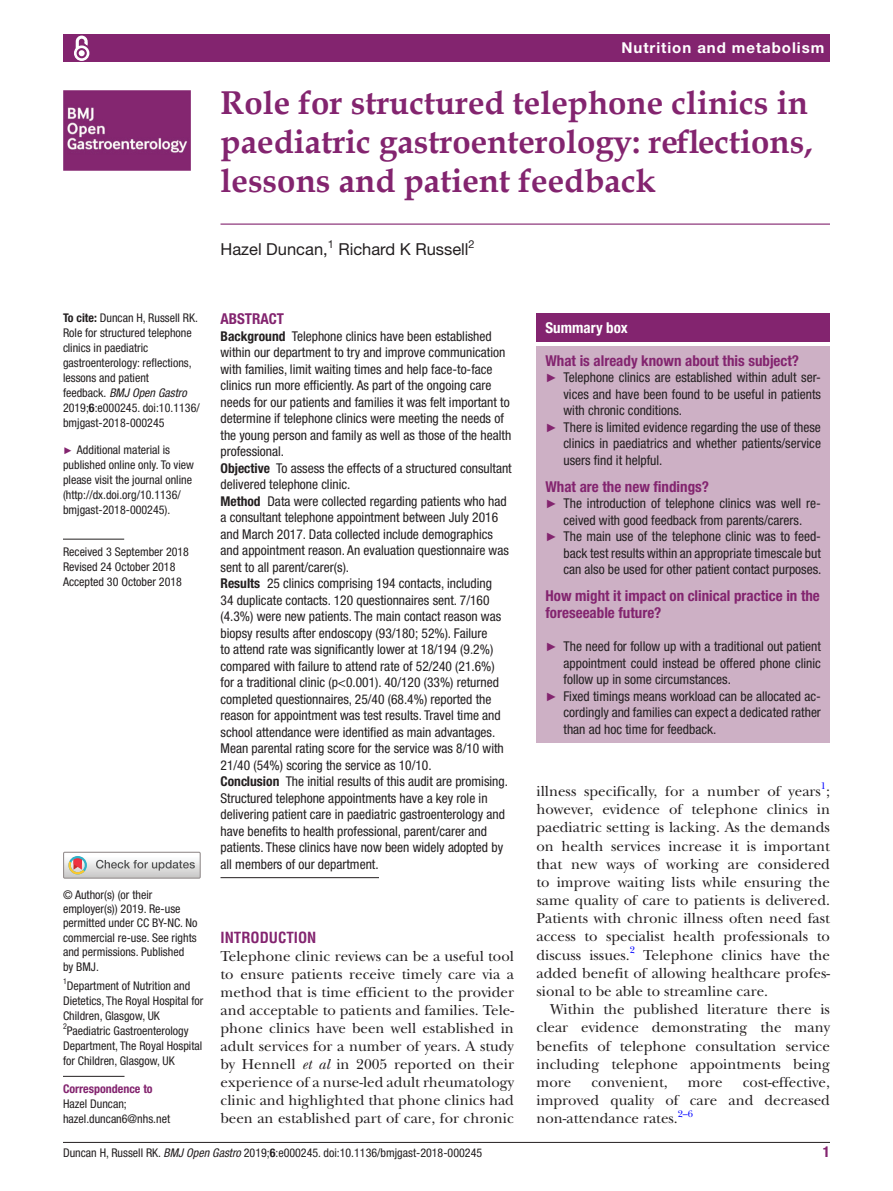
<style>
.page{position:relative;width:893px;height:1191px;background:#fff}
.page>*{position:absolute;margin:0;border:0;box-sizing:border-box;transform-origin:0 0}
.t1{font:700 33px/39px "Book Antiqua";color:#83246f}
.t2{font:16.5px "Helvetica Neue LT Std";color:#231f20}
.t3{font:15px/18.1px "New Baskerville";color:#231f20;text-align:justify}
.t4{font:700 condensed 15px/16.5px "Helvetica Neue LT Std";color:#83246f}
.t5{font:700 15px "Helvetica Neue LT Std";letter-spacing:.065em;color:#fff}
.t6{font:700 condensed 15px "Helvetica LT Std";color:#83246f}
.t7{font:700 condensed 15px "Helvetica Neue LT Std";color:#fff}
.t8{font:condensed 13.5px/16.5px "Helvetica Neue LT Std";color:#231f20}
.t9{font:condensed 12px/15px "Helvetica Neue LT Std";color:#231f20}
.t10{font:700 condensed 12px "Helvetica Neue LT Std";color:#83246f}
.t11{font:10.95px "Helvetica Neue LT Std";color:#231f20}
.t12{font:9.9px "New Baskerville";color:#00f}
.t13{font:condensed 7.95px "Helvetica Neue LT Std";color:#231f20}
.s1{font-weight:700}
.s2{font-style:italic}
.s3{font-family:"Arial";font-stretch:normal;font-size:9.75px;color:#83246f}
.s4{font-family:"Arial";font-stretch:normal;font-size:12px;color:#83246f}
</style>
<div class="page">
<hr style="left:63px;top:1142px;width:767px;height:1px;background:#231f20">
<div style="left:63px;top:34px;width:767px;height:28px;background:#83246f"></div>
<svg style="left:74px;top:35px;width:16px;height:26px"></svg>
<hr style="left:220px;top:223px;width:610px;height:2px;background:#83246f">
<hr style="left:63px;top:539px;width:61px;height:1px;background:#231f20">
<hr style="left:63px;top:1076px;width:61px;height:1px;background:#231f20">
<img style="left:63px;top:90px;width:127px;height:81px">
<div style="left:63px;top:851px;width:138px;height:27px;border:1px solid #969090"></div>
<svg style="left:64px;top:852px;width:136px;height:26px"></svg>
<div style="left:536px;top:313px;width:294px;height:29px;background:#83246f"></div>
<div style="left:536px;top:346px;width:294px;height:396px;background:#cdb0c5"></div>
<hr style="left:220px;top:877px;width:159px;height:1px;background:#231f20">
<p class="t5" style="left:621px;top:39px;width:204px">Nutrition and metabolism</p>
<h1 class="t1" style="left:220px;top:83px;width:594px">Role for structured telephone clinics in paediatric gastroenterology: reflections, lessons and patient feedback</h1>
<p class="t2" style="left:220px;top:239px;width:109px">Hazel Duncan,</p>
<p class="t11" style="left:328px;top:237px;width:8px">1</p>
<p class="t2" style="left:338px;top:239px;width:132px">Richard K Russell</p>
<p class="t11" style="left:469px;top:237px;width:8px">2</p>
<p class="t9" style="left:63px;top:310px;width:138px"><span class="s1">To cite:</span> Duncan H, Russell RK.<br>Role for structured telephone clinics in paediatric gastroenterology: reflections, lessons and patient<br>feedback. <span class="s2">BMJ Open Gastro<br></span>2019;<span class="s1">6</span>:e000245. doi:10.1136/ bmjgast-2018-000245</p>
<p class="t9" style="left:63px;top:442px;width:133px"><span class="s3">►</span> Additional material is published online only. To view please visit the journal online (http://dx.doi.org/10.1136/ bmjgast-2018-000245).</p>
<p class="t9" style="left:63px;top:544px;width:128px">Received 3 September 2018<br>Revised 24 October 2018<br>Accepted 30 October 2018</p>
<p class="t9" style="left:63px;top:887px;width:136px;line-height:14.4px">© Author(s) (or their employer(s)) 2019. Re-use permitted under CC BY-NC. No commercial re-use. See rights and permissions. Published by BMJ.</p>
<p class="t9" style="left:63px;top:978px;width:142px"><sup>1</sup>Department of Nutrition and<br>Dietetics, The Royal Hospital for<br>Children, Glasgow, UK</p>
<p class="t13" style="left:63px;top:1022px;width:5px">2</p>
<p class="t9" style="left:63px;top:1023px;width:141px;text-indent:4px">Paediatric Gastroenterology<br>Department, The Royal Hospital for Children, Glasgow, UK</p>
<p class="t10" style="left:63px;top:1081px;width:91px">Correspondence to</p>
<p class="t9" style="left:63px;top:1096px;width:109px">Hazel Duncan; hazel.duncan6@nhs.net</p>
<p class="t4" style="left:220px;top:310px;width:49px">Abstract</p>
<p class="t8" style="left:220px;top:327px;width:293px"><span class="s1">Background</span> Telephone clinics have been established within our department to try and improve communication with families, limit waiting times and help face-to-face clinics run more efficiently. As part of the ongoing care needs for our patients and families it was felt important to determine if telephone clinics were meeting the needs of the young person and family as well as those of the health professional.<br><span class="s1">Objective</span> To assess the effects of a structured consultant delivered telephone clinic.<br><span class="s1">Method</span> Data were collected regarding patients who had a consultant telephone appointment between July 2016 and March 2017. Data collected include demographics and appointment reason. An evaluation questionnaire was sent to all parent/carer(s).<br><span class="s1">Results</span> 25 clinics comprising 194 contacts, including<br>34 duplicate contacts. 120 questionnaires sent. 7/160 (4.3%) were new patients. The main contact reason was biopsy results after endoscopy (93/180; 52%). Failure<br>to attend rate was significantly lower at 18/194 (9.2%) compared with failure to attend rate of 52/240 (21.6%)<br>for a traditional clinic (p&lt;0.001). 40/120 (33%) returned completed questionnaires, 25/40 (68.4%) reported the reason for appointment was test results. Travel time and school attendance were identified as main advantages.<br>Mean parental rating score for the service was 8/10 with 21/40 (54%) scoring the service as 10/10.<br><span class="s1">Conclusion</span> The initial results of this audit are promising.<br>Structured telephone appointments have a key role in delivering patient care in paediatric gastroenterology and have benefits to health professional, parent/carer and patients. These clinics have now been widely adopted by all members of our department.</p>
<p class="t6" style="left:220px;top:928px;width:97px">INTRODUCTION</p>
<p class="t3" style="left:220px;top:947px;width:295px">Telephone clinic reviews can be a useful tool to ensure patients receive timely care via a method that is time efficient to the provider and acceptable to patients and families. Tele&shy;phone clinics have been well established in adult services for a number of years. A study by Hennell <span class="s2">et al</span> in 2005 reported on their experience of a nurse-led adult rheumatology clinic and highlighted that phone clinics had been an established part of care, for chronic</p>
<p class="t7" style="left:545px;top:319px;width:84px">Summary box</p>
<p class="t4" style="left:545px;top:352px;width:255px">What is already known about this subject?</p>
<p class="t8" style="left:545px;top:369px;width:277px"><span class="s4">►</span> Telephone clinics are established within adult ser-</p>
<p class="t8" style="left:563px;top:386px;width:259px">vices and have been found to be useful in patients</p>
<p class="t8" style="left:563px;top:402px;width:120px">with chronic conditions.</p>
<p class="t8" style="left:545px;top:419px;width:277px"><span class="s4">►</span> There is limited evidence regarding the use of these</p>
<p class="t8" style="left:563px;top:435px;width:259px">clinics in paediatrics and whether patients/service</p>
<p class="t8" style="left:563px;top:452px;width:100px">users find it helpful.</p>
<p class="t4" style="left:545px;top:478px;width:165px">What are the new findings?</p>
<p class="t8" style="left:545px;top:495px;width:277px"><span class="s4">►</span> The introduction of telephone clinics was well re-</p>
<p class="t8" style="left:563px;top:512px;width:240px">ceived with good feedback from parents/carers.</p>
<p class="t8" style="left:545px;top:528px;width:277px"><span class="s4">►</span> The main use of the telephone clinic was to feed-</p>
<p class="t8" style="left:563px;top:545px;width:259px">back test results within an appropriate timescale but</p>
<p class="t8" style="left:563px;top:561px;width:259px">can also be used for other patient contact purposes.</p>
<p class="t4" style="left:545px;top:587px;width:276px">How might it impact on clinical practice in the foreseeable future?</p>
<p class="t8" style="left:545px;top:638px;width:277px"><span class="s4">►</span> The need for follow up with a traditional out patient</p>
<p class="t8" style="left:563px;top:654px;width:259px">appointment could instead be offered phone clinic</p>
<p class="t8" style="left:563px;top:671px;width:169px">follow up in some circumstances.</p>
<p class="t8" style="left:545px;top:687px;width:277px"><span class="s4">►</span> Fixed timings means workload can be allocated ac-</p>
<p class="t8" style="left:563px;top:704px;width:259px">cordingly and families can expect a dedicated rather</p>
<p class="t8" style="left:563px;top:720px;width:154px">than ad hoc time for feedback.</p>
<p class="t12" style="left:821px;top:780px;width:7px">1</p>
<p class="t3" style="left:536px;top:800px;width:295px">however, evidence of telephone clinics in paediatric setting is lacking. As the demands on health services increase it is important that new ways of working are considered to improve waiting lists while ensuring the same quality of care to patients is delivered.<br>Patients with chronic illness often need fast access to specialist health professionals to discuss issues.<sup>2</sup></p>
<p class="t3" style="left:536px;top:782px;width:295px">illness specifically, for a number of years ;</p>
<p class="t3" style="left:536px;top:945px;width:295px;text-indent:107px">Telephone clinics have the added benefit of allowing healthcare profes&shy;sional to be able to streamline care.</p>
<p class="t3" style="left:536px;top:1000px;width:295px;text-indent:14px">Within the published literature there is clear evidence demonstrating the many benefits of telephone consultation service including telephone appointments being more</p>
<p class="t3" style="left:536px;top:1073px;width:295px;text-indent:206px">cost-effective, improved quality of care and decreased non-attendance rates.</p>
<p class="t3" style="left:591px;top:1073px;width:78px">convenient,</p>
<p class="t3" style="left:688px;top:1073px;width:36px">more</p>
<p class="t12" style="left:678px;top:1107px;width:17px">2–6</p>
<p class="t9" style="left:63px;top:1145px;width:421px">Duncan H, Russell RK. <span class="s2">BMJ Open Gastro</span> 2019;<span class="s1">6</span>:e000245. doi:10.1136/bmjgast-2018-000245</p>
<p class="t4" style="left:823px;top:1143px;width:9px">1</p>
</div>
